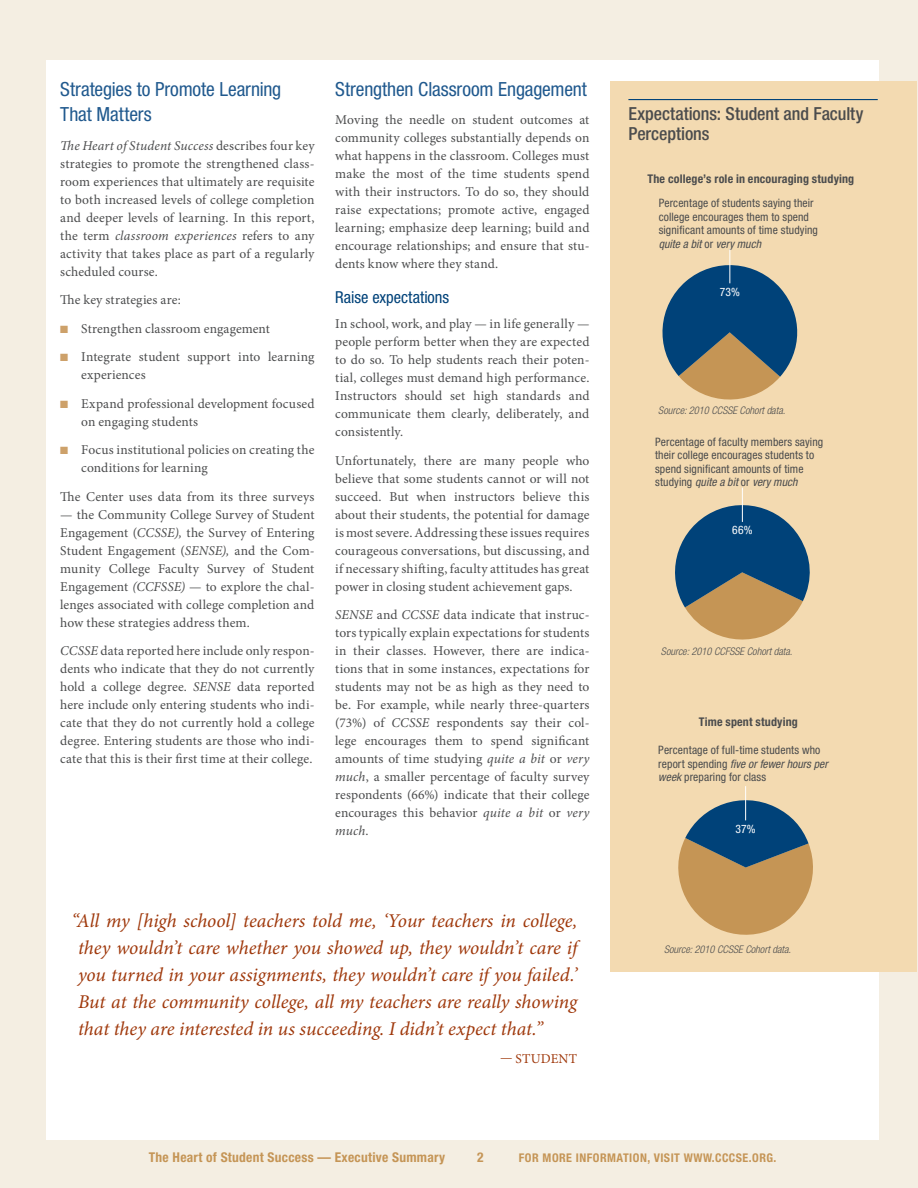
<style>
.page{position:relative;width:918px;height:1188px;background:#f4eee2}
.page>*{position:absolute;margin:0;border:0;box-sizing:border-box;transform-origin:0 0}
.Pull_quote{font:italic 19.5px/27px "Minion Pro";color:#9f380b;text-align:justify}
.subhead{font:condensed 19.5px/25.5px "Helvetica Neue LT Std";letter-spacing:-.005em;color:#20598e}
.chart_-_small_titles{font:500 condensed 18px/19.5px "Helvetica Neue LT Std";letter-spacing:-.005em;color:#4b4c4d}
.B-head{font:condensed 16.5px "Helvetica Neue LT Std";color:#004279}
.body_text{font:13.5px/18px "Minion Pro";letter-spacing:.01em;color:#4b4c4d;text-align:justify}
.bulleted_list{font:13.5px/18px "Minion Pro";letter-spacing:.005em;color:#4b4c4d}
.t1{font:700 condensed 13.5px "Helvetica Neue LT Std";letter-spacing:.02em;color:#c59556}
.Pull_quote_source{font:13.5px "Minion Pro";letter-spacing:.02em;color:#9f380b}
.Chart_intro_text{font:700 condensed 12px "Helvetica Neue LT Std";letter-spacing:.015em;color:#4b4c4d}
.t2{font:700 condensed 12px "Helvetica Neue LT Std";letter-spacing:.04em;color:#c59556}
.chart_text_-labels{font:condensed 11.7px/13.5px "Helvetica Neue LT Std";letter-spacing:.01em;color:#4b4c4d}
.chart_text_-labels-2{font:condensed 11.7px "Helvetica Neue LT Std";color:#fff}
.Chart_source{font:italic 300 condensed 10.5px "Helvetica Neue LT Std";color:#4b4c4d}
.s1{font-style:italic}
.s2{color:#cda16a}
</style>
<div class="page">
<div style="left:46px;top:60px;width:833px;height:1080px;background:#fff"></div>
<div style="left:610px;top:81px;width:306px;height:891px;background:#f3dab1"></div>
<hr style="left:628px;top:99px;width:250px;height:1px;background:#004279">
<svg style="left:662px;top:265px;width:135px;height:135px"></svg>
<hr style="left:729px;top:249px;width:1px;height:34px;background:#fff">
<svg style="left:675px;top:505px;width:135px;height:135px"></svg>
<hr style="left:742px;top:488px;width:1px;height:34px;background:#fff">
<svg style="left:678px;top:800px;width:135px;height:135px"></svg>
<hr style="left:745px;top:786px;width:1px;height:34px;background:#fff">
<p class="subhead" style="left:60px;top:76px;width:223px">Strategies to Promote Learning<br>That Matters</p>
<p class="body_text" style="left:60px;top:137px;width:256px"><span class="s1">The Heart of Student Success</span> describes four key strategies to promote the strengthened class&shy;room experiences that ultimately are requisite to both increased levels of college completion and deeper levels of learning. In this report, the term <span class="s1">classroom experiences</span> refers to any activity that takes place as part of a regularly scheduled course.</p>
<p class="body_text" style="left:60px;top:291px;width:122px">The key strategies are:</p>
<p class="bulleted_list" style="left:60px;top:320px;width:211px"><span class="s2">■</span> Strengthen classroom engagement</p>
<p class="bulleted_list" style="left:81px;top:348px;width:235px;text-indent:-21px"><span class="s2">■</span> Integrate student support into learning experiences</p>
<p class="bulleted_list" style="left:81px;top:395px;width:235px;text-indent:-21px"><span class="s2">■</span> Expand professional development focused on engaging students</p>
<p class="bulleted_list" style="left:81px;top:441px;width:235px;text-indent:-21px"><span class="s2">■</span> Focus institutional policies on creating the conditions for learning</p>
<p class="body_text" style="left:60px;top:488px;width:256px">The Center uses data from its three surveys</p>
<p class="body_text" style="left:60px;top:506px;width:256px">— the Community College Survey of Student Engagement (<span class="s1">CCSSE),</span> the Survey of Entering Student Engagement (<span class="s1">SENSE),</span> and the Com&shy;munity College Faculty Survey of Student Engagement <span class="s1">(CCFSSE)</span> — to explore the chal&shy;lenges associated with college completion and how these strategies address them.</p>
<p class="body_text" style="left:60px;top:642px;width:256px"><span class="s1">CCSSE</span> data reported here include only respon&shy;dents who indicate that they do not currently hold a college degree. <span class="s1">SENSE</span> data reported here include only entering students who indi&shy;cate that they do not currently hold a college degree. Entering students are those who indi&shy;cate that this is their first time at their college.</p>
<p class="subhead" style="left:335px;top:76px;width:253px">Strengthen Classroom Engagement</p>
<p class="body_text" style="left:335px;top:111px;width:256px">Moving the needle on student outcomes at community colleges substantially depends on what happens in the classroom. Colleges must make the most of the time students spend with their instructors. To do so, they should raise expectations; promote active, engaged learning; emphasize deep learning; build and encourage relationships; and ensure that stu&shy;dents know where they stand.</p>
<p class="B-head" style="left:335px;top:288px;width:115px">Raise expectations</p>
<p class="body_text" style="left:335px;top:315px;width:256px">In school, work, and play — in life generally — people perform better when they are expected to do so. To help students reach their poten&shy;tial, colleges must demand high performance.<br>Instructors should set high standards and communicate them clearly, deliberately, and consistently.</p>
<p class="body_text" style="left:335px;top:451px;width:256px">Unfortunately, there are many people who believe that some students cannot or will not succeed. But when instructors believe this about their students, the potential for damage is most severe. Addressing these issues requires courageous conversations, but discussing, and if necessary shifting, faculty attitudes has great power in closing student achievement gaps.</p>
<p class="body_text" style="left:335px;top:606px;width:256px"><span class="s1">SENSE</span> and <span class="s1">CCSSE</span> data indicate that instruc&shy;tors typically explain expectations for students in their classes. However, there are indica&shy;tions that in some instances, expectations for students may not be as high as they need to be. For example, while nearly three-quarters (73%) of <span class="s1">CCSSE</span> respondents say their col&shy;lege encourages them to spend significant amounts of time studying <span class="s1">quite a bit</span> or <span class="s1">very much</span>, a smaller percentage of faculty survey respondents (66%) indicate that their college encourages this behavior <span class="s1">quite a bit</span> or <span class="s1">very much</span>.</p>
<p class="Pull_quote" style="left:78px;top:907px;width:501px;text-indent:-7px">“All my [high school] teachers told me, ‘Your teachers in college, they wouldn’t care whether you showed up, they wouldn’t care if you turned in your assignments, they wouldn’t care if you failed.’ But at the community college, all my teachers are really showing that they are interested in us succeeding. I didn’t expect that.”</p>
<p class="Pull_quote_source" style="left:500px;top:1050px;width:79px">— STUDENT</p>
<p class="chart_-_small_titles" style="left:628px;top:104px;width:237px">Expectations: Student and Faculty<br>Perceptions</p>
<p class="Chart_intro_text" style="left:647px;top:172px;width:208px">The college’s role in encouraging studying</p>
<p class="chart_text_-labels" style="left:659px;top:196px;width:161px">Percentage of students saying their college encourages them to spend significant amounts of time studying <span class="s1">quite a bit</span> or <span class="s1">very much</span></p>
<p class="chart_text_-labels-2" style="left:720px;top:285px;width:22px">73%</p>
<p class="Chart_source" style="left:658px;top:405px;width:129px">Source: 2010 CCSSE Cohort data.</p>
<p class="chart_text_-labels" style="left:655px;top:435px;width:170px">Percentage of faculty members saying their college encourages students to spend significant amounts of time studying <span class="s1">quite a bit</span> or <span class="s1">very much</span></p>
<p class="chart_text_-labels-2" style="left:732px;top:523px;width:22px">66%</p>
<p class="Chart_source" style="left:661px;top:645px;width:133px">Source: 2010 CCFSSE Cohort data.</p>
<p class="Chart_intro_text" style="left:699px;top:714px;width:101px">Time spent studying</p>
<p class="chart_text_-labels" style="left:658px;top:743px;width:171px">Percentage of full-time students who report spending <span class="s1">five or fewer hours per week</span> preparing for class</p>
<p class="chart_text_-labels-2" style="left:735px;top:822px;width:22px">37%</p>
<p class="Chart_source" style="left:664px;top:944px;width:129px">Source: 2010 CCSSE Cohort data.</p>
<p class="t1" style="left:149px;top:1149px;width:298px">The Heart of Student Success — Executive Summary</p>
<p class="t1" style="left:477px;top:1149px;width:8px">2</p>
<p class="t2" style="left:519px;top:1151px;width:259px">FOR MORE INFORMATION, VISIT WWW.CCCSE.ORG.</p>
</div>
